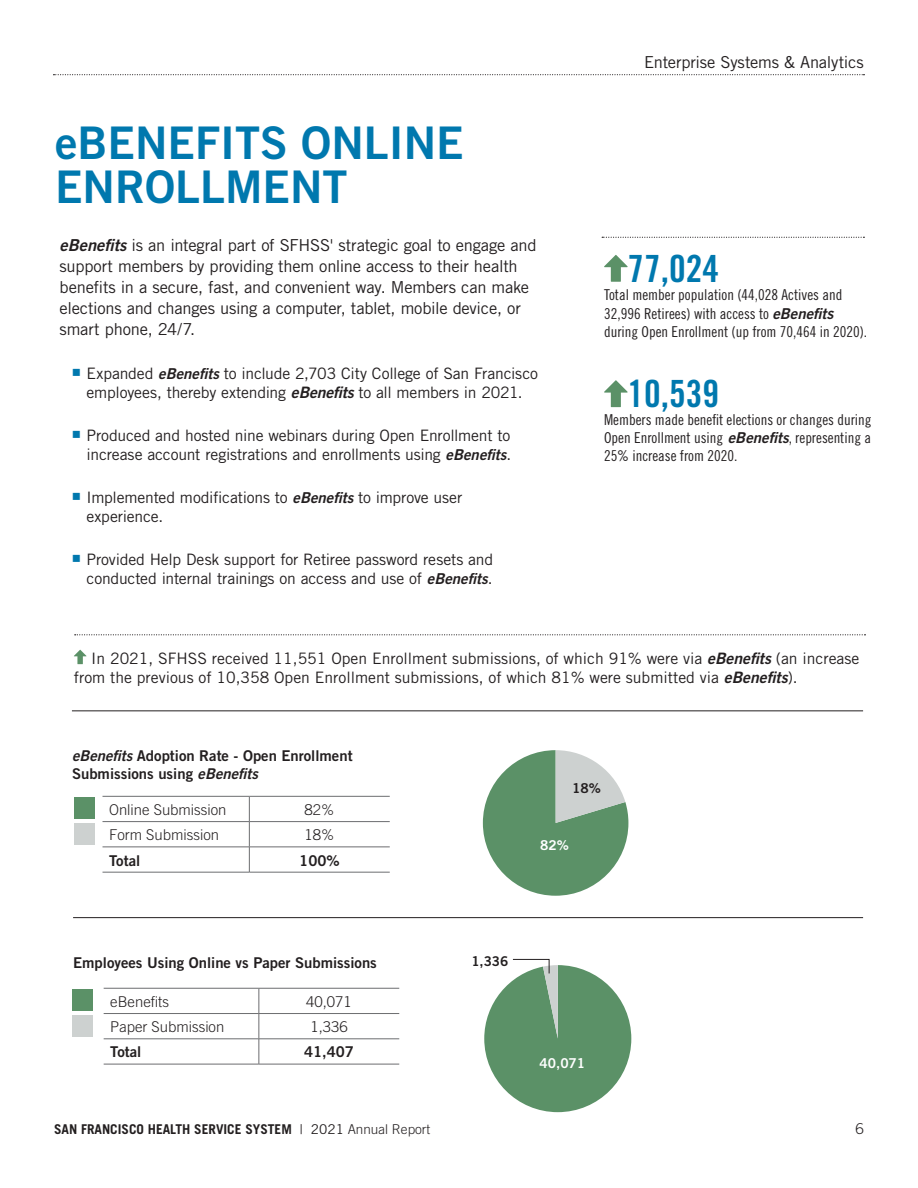
<style>
.page{position:relative;width:918px;height:1188px;background:#fff}
.page>*{position:absolute;margin:0;border:0;box-sizing:border-box;transform-origin:0 0}
.t1{font:45px/43.5px "Trade Gothic Bold Two";color:#0078ae}
.t2{font:37.5px "Trade Gothic Bold Cond Twenty";color:#0078ae}
.t3{font:16.5px/21px "Trade Gothic";letter-spacing:-.015em;color:#231f20}
.t4{font:15.75px/18.9px "Trade Gothic";letter-spacing:-.005em;color:#231f20}
.t5{font:15px/18.5px "Trade Gothic Cond Eighteen";color:#231f20}
.t6{font:300 15px "Trade Gothic";color:#231f20}
.t7{font:14.85px/17.9px "Trade Gothic Bold Two";color:#231f20}
.t8{font:300 14.85px "Trade Gothic";color:#231f20}
.t9{font:13.65px "Trade Gothic Bold Two";color:#fff}
.t10{font:13.65px "Trade Gothic Bold Two";color:#231f20}
.t11{font:700 13.5px "Trade Gothic";color:#231f20}
.t12{font:13.5px "Trade Gothic Bold Two";color:#231f20}
.s1{font-family:"Trade Gothic Bold Two";font-style:italic}
.s2{font-family:"Trade Gothic Bold Two";font-style:italic;font-size:15px}
.s3{font-family:"Trade Gothic Bold Two";font-style:italic;font-size:15.75px}
.s4{font-style:italic}
.s5{font-weight:400}
.s6{font-weight:300}
</style>
<div class="page">
<svg style="left:53px;top:74px;width:811px;height:1px"></svg>
<svg style="left:604px;top:255px;width:24px;height:27px"></svg>
<svg style="left:604px;top:380px;width:24px;height:27px"></svg>
<svg style="left:602px;top:237px;width:262px;height:1px"></svg>
<svg style="left:249px;top:797px;width:1px;height:75px"></svg>
<hr style="left:103px;top:821px;width:146px;height:1px;background:#6c6d70">
<hr style="left:249px;top:821px;width:141px;height:1px;background:#6c6d70">
<hr style="left:103px;top:796px;width:146px;height:1px;background:#6c6d70">
<hr style="left:249px;top:796px;width:141px;height:1px;background:#6c6d70">
<hr style="left:103px;top:847px;width:146px;height:1px;background:#6c6d70">
<hr style="left:249px;top:847px;width:141px;height:1px;background:#6c6d70">
<hr style="left:103px;top:872px;width:146px;height:1px;background:#6c6d70">
<hr style="left:249px;top:872px;width:141px;height:1px;background:#6c6d70">
<hr style="left:72px;top:711px;width:791px;height:1px;background:#231f20">
<svg style="left:74px;top:650px;width:12px;height:14px"></svg>
<svg style="left:75px;top:634px;width:791px;height:1px"></svg>
<svg style="left:259px;top:989px;width:1px;height:75px"></svg>
<hr style="left:104px;top:1013px;width:155px;height:1px;background:#6c6d70">
<hr style="left:259px;top:1013px;width:140px;height:1px;background:#6c6d70">
<hr style="left:104px;top:988px;width:155px;height:1px;background:#6c6d70">
<hr style="left:259px;top:988px;width:140px;height:1px;background:#6c6d70">
<hr style="left:104px;top:1039px;width:155px;height:1px;background:#6c6d70">
<hr style="left:259px;top:1039px;width:140px;height:1px;background:#6c6d70">
<hr style="left:104px;top:1064px;width:155px;height:1px;background:#6c6d70">
<hr style="left:259px;top:1064px;width:140px;height:1px;background:#6c6d70">
<hr style="left:73px;top:917px;width:790px;height:1px;background:#231f20">
<svg style="left:484px;top:959px;width:147px;height:153px"></svg>
<svg style="left:483px;top:750px;width:145px;height:146px"></svg>
<div style="left:74px;top:798px;width:21px;height:21px;background:#5b9167"></div>
<div style="left:73px;top:990px;width:20px;height:21px;background:#5b9167"></div>
<div style="left:74px;top:823px;width:21px;height:22px;background:#cdd1d0"></div>
<div style="left:73px;top:1015px;width:20px;height:22px;background:#cdd1d0"></div>
<h1 class="t1" style="left:55px;top:121px;width:410px">eBENEFITS ONLINE<br>ENROLLMENT</h1>
<p class="t3" style="left:60px;top:235px;width:478px"><span class="s1">eBenefits</span> is an integral part of SFHSS' strategic goal to engage and support members by providing them online access to their health benefits in a secure, fast, and convenient way. Members can make elections and changes using a computer, tablet, mobile device, or smart phone, 24/7.</p>
<p class="t4" style="left:87px;top:363px;width:453px">Expanded <span class="s2">eBenefits</span> to include 2,703 City College of San Francisco employees, thereby extending <span class="s1">eBenefits</span> to all members in 2021.</p>
<p class="t4" style="left:87px;top:426px;width:426px">Produced and hosted nine webinars during Open Enrollment to increase account registrations and enrollments using <span class="s2">eBenefits</span>.</p>
<p class="t4" style="left:87px;top:488px;width:377px">Implemented modifications to <span class="s2">eBenefits</span> to improve user experience.</p>
<p class="t4" style="left:87px;top:550px;width:408px">Provided Help Desk support for Retiree password resets and conducted internal trainings on access and use of <span class="s2">eBenefits</span>.</p>
<p class="t3" style="left:644px;top:51px;width:221px">Enterprise Systems &amp; Analytics</p>
<h2 class="t2" style="left:628px;top:246px;width:93px">77,024</h2>
<p class="t5" style="left:604px;top:285px;width:265px">Total member population (44,028 Actives and<br>32,996 Retirees) with access to <span class="s1">eBenefit</span><span class="s3">s </span>during Open Enrollment (up from 70,464 in 2020).</p>
<h2 class="t2" style="left:628px;top:371px;width:93px">10,539</h2>
<p class="t5" style="left:604px;top:411px;width:269px;line-height:18px;text-align:justify">Members made benefit elections or changes during Open Enrollment using <span class="s1">eBenefits</span>, representing a 25% increase from 2020.</p>
<p class="t4" style="left:74px;top:649px;width:787px;text-indent:17px">In 2021, SFHSS received 11,551 Open Enrollment submissions, of which 91% were via <span class="s1">eBenefits</span> (an increase from the previous of 10,358 Open Enrollment submissions, of which 81% were submitted via <span class="s1">eBenefits</span>).</p>
<p class="t7" style="left:72px;top:747px;width:282px"><span class="s4">eBenefits</span> Adoption Rate - Open Enrollment<br>Submissions using <span class="s4">eBenefits</span></p>
<p class="t8" style="left:109px;top:801px;width:119px">Online Submission</p>
<p class="t8" style="left:305px;top:801px;width:31px">82%</p>
<p class="t8" style="left:109px;top:826px;width:111px">Form Submission</p>
<p class="t8" style="left:305px;top:826px;width:31px">18%</p>
<p class="t7" style="left:109px;top:851px;width:33px">Total</p>
<p class="t7" style="left:299px;top:851px;width:42px">100%</p>
<p class="t7" style="left:73px;top:954px;width:305px">Employees Using Online vs Paper Submissions</p>
<p class="t8" style="left:110px;top:992px;width:60px">eBenefits</p>
<p class="t8" style="left:306px;top:992px;width:47px">40,071</p>
<p class="t8" style="left:110px;top:1018px;width:116px">Paper Submission</p>
<p class="t8" style="left:310px;top:1018px;width:39px">1,336</p>
<p class="t7" style="left:110px;top:1043px;width:33px">Total</p>
<p class="t7" style="left:304px;top:1043px;width:51px">41,407</p>
<p class="t11" style="left:54px;top:1120px;width:378px">SAN FRANCISCO HEALTH SERVICE SYSTEM <span class="s5">| 2021</span> <span class="s6">Annual Report</span></p>
<p class="t10" style="left:572px;top:779px;width:30px">18%</p>
<p class="t9" style="left:540px;top:837px;width:30px">82%</p>
<p class="t12" style="left:471px;top:953px;width:39px">1,336</p>
<p class="t9" style="left:540px;top:1055px;width:47px">40,071</p>
<p class="t6" style="left:855px;top:1120px;width:10px">6</p>
</div>
